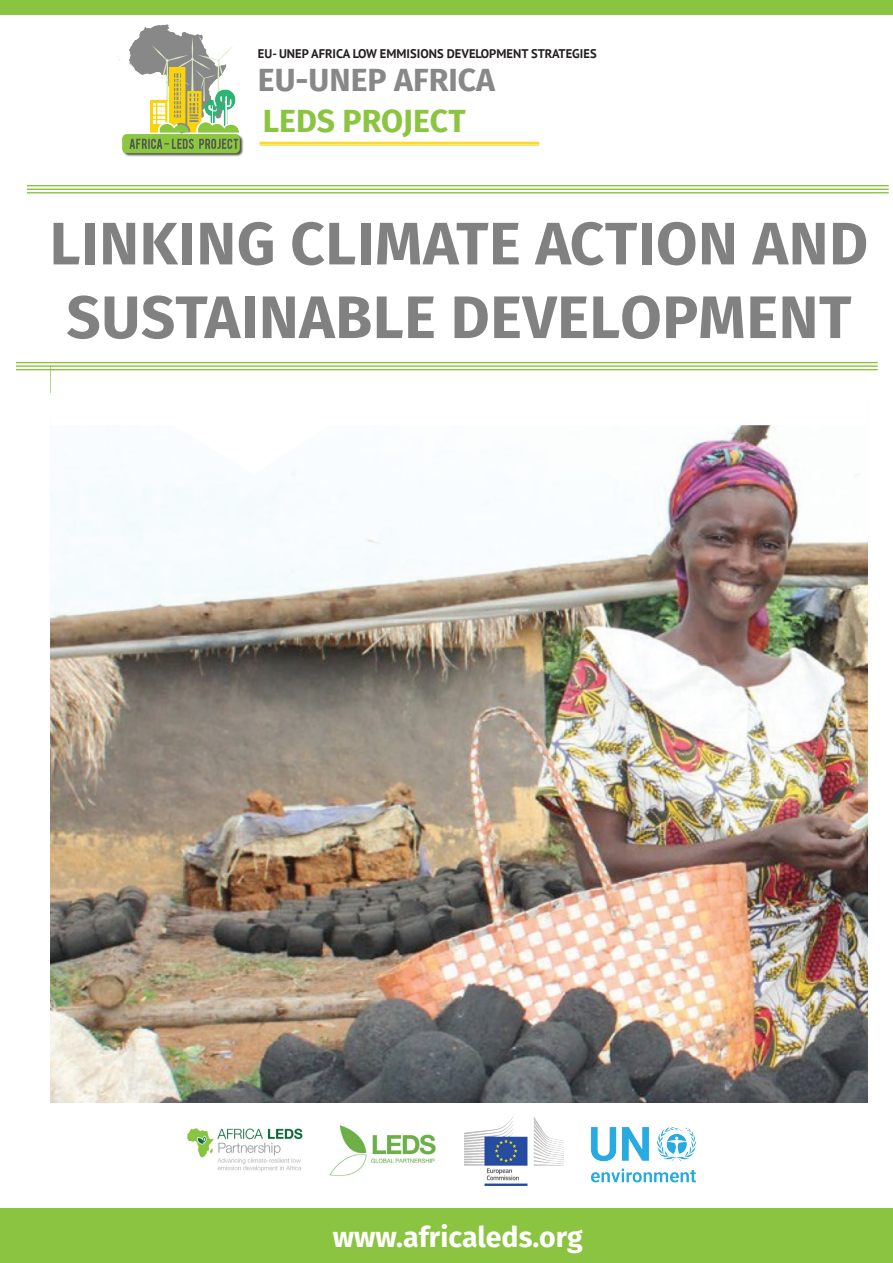
<style>
.page{position:relative;width:893px;height:1263px;background:#fff}
.page>*{position:absolute;margin:0;border:0;box-sizing:border-box;transform-origin:0 0}
.Big_text{font:700 60px/73.7px "Fira Sans";letter-spacing:.01em;color:#808180}
.Heading{font:700 31.95px "Fira Sans";color:#888}
.Heading-2{font:700 31.95px "Fira Sans";color:#8bc440}
.t1{font:700 28.5px "Fira Sans";color:#fff}
.t2{font:700 12.6px "PT Sans";color:#231f20}
</style>
<div class="page">
<img style="left:51px;top:474px;width:816px;height:628px">
<svg style="left:51px;top:186px;width:816px;height:288px"></svg>
<div style="left:0;top:1209px;width:893px;height:54px;background:#8bc440"></div>
<img style="left:117px;top:25px;width:126px;height:132px">
<hr style="left:260px;top:142px;width:279px;height:1px;background:#f9d40a">
<hr style="left:260px;top:143px;width:279px;height:1px;background:#f9d40a">
<hr style="left:260px;top:144px;width:279px;height:2px;background:#f9d40a">
<img style="left:187px;top:1128px;width:116px;height:44px">
<img style="left:329px;top:1125px;width:107px;height:51px">
<img style="left:464px;top:1117px;width:100px;height:69px">
<img style="left:591px;top:1127px;width:105px;height:56px">
<hr style="left:16px;top:362px;width:862px;height:1px;background:#8bc440">
<hr style="left:16px;top:365px;width:862px;height:2px;background:#8bc440">
<hr style="left:16px;top:369px;width:862px;height:1px;background:#8bc440">
<hr style="left:27px;top:185px;width:862px;height:1px;background:#8bc440">
<hr style="left:27px;top:189px;width:862px;height:1px;background:#8bc440">
<hr style="left:27px;top:192px;width:862px;height:1px;background:#8bc440">
<div style="left:0;top:0;width:893px;height:15px;background:#8bc440"></div>
<p class="t2" style="left:258px;top:45px;width:340px">EU- UNEP AFRICA LOW EMMISIONS DEVELOPMENT STRATEGIES</p>
<p class="Heading" style="left:258px;top:53px;width:239px">EU-UNEP AFRICA</p>
<p class="Heading-2" style="left:263px;top:94px;width:204px">LEDS PROJECT</p>
<p class="Big_text" style="left:50px;top:202px;width:820px">LINKING CLIMATE ACTION AND<br>SUSTAINABLE DEVELOPMENT</p>
<h3 class="t1" style="left:333px;top:1213px;width:251px">www.africaleds.org</h3>
</div>
